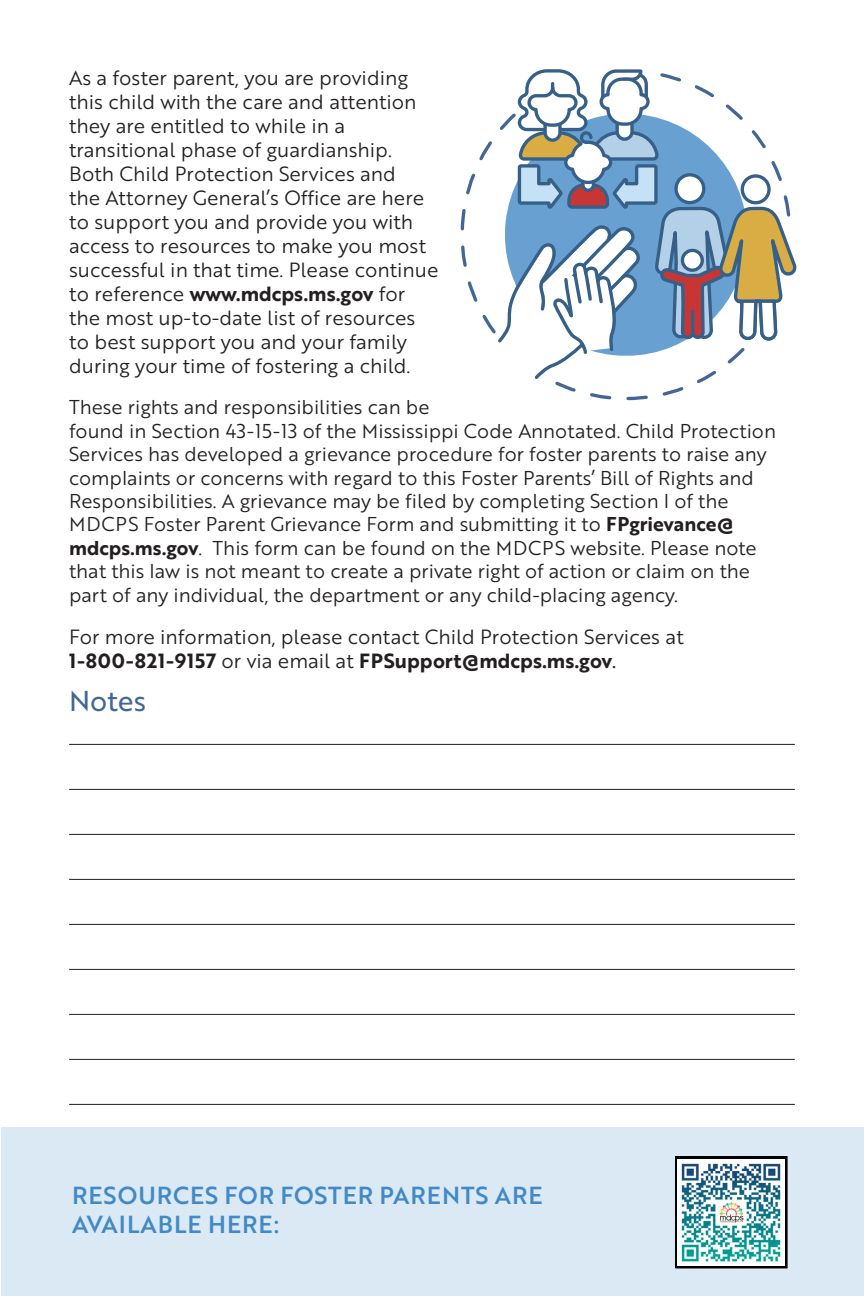
<style>
.page{position:relative;width:864px;height:1296px;background:#fff}
.page>*{position:absolute;margin:0;border:0;box-sizing:border-box;transform-origin:0 0}
.t1{font:28px "Brother 1816 Regular";color:#426796}
.t2{font:24px/28.8px "Brother 1816 Medium";letter-spacing:.04em;color:#4289c5}
.t3{font:20px/24px "Brother 1816 Book";color:#231f20}
.t4{font:19.6px/23.4px "Brother 1816 Book";color:#231f20}
.s1{font-family:"Brother 1816 Bold"}
.s2{font-family:"Brother 1816 Regular"}
</style>
<div class="page">
<div style="left:1px;top:1128px;width:863px;height:168px;background:#dae9f4"></div>
<svg style="left:460px;top:69px;width:337px;height:332px"></svg>
<hr style="left:69px;top:744px;width:726px;height:1px;background:#231f20">
<hr style="left:69px;top:789px;width:726px;height:1px;background:#231f20">
<hr style="left:69px;top:834px;width:726px;height:1px;background:#231f20">
<hr style="left:69px;top:879px;width:726px;height:1px;background:#231f20">
<hr style="left:69px;top:924px;width:726px;height:1px;background:#231f20">
<hr style="left:69px;top:969px;width:726px;height:1px;background:#231f20">
<hr style="left:69px;top:1014px;width:726px;height:1px;background:#231f20">
<hr style="left:69px;top:1059px;width:726px;height:1px;background:#231f20">
<hr style="left:69px;top:1104px;width:726px;height:1px;background:#231f20">
<svg style="left:675px;top:1156px;width:112px;height:112px"></svg>
<img style="left:678px;top:1159px;width:107px;height:107px">
<p class="t3" style="left:69px;top:65px;width:371px">As a foster parent, you are providing this child with the care and attention they are entitled to while in a transitional phase of guardianship.<br>Both Child Protection Services and<br>the Attorney General’s Office are here to support you and provide you with access to resources to make you most successful in that time. Please continue to reference <span class="s1">www.mdcps.ms.gov</span> for the most up-to-date list of resources to best support you and your family during your time of fostering a child.</p>
<p class="t4" style="left:69px;top:395px;width:708px">These rights and responsibilities can be<br>found in Section 43-15-13 of the Mississippi Code Annotated. Child Protection Services has developed a grievance procedure for foster parents to raise any complaints or concerns with regard to this Foster Parents’ Bill of Rights and Responsibilities. A grievance may be filed by completing Section I of the MDCPS Foster Parent Grievance Form and submitting it to <span class="s1">FPgrievance@ mdcps.ms.gov</span>. This form can be found on the MDCPS website. Please note that this law is not meant to create a private right of action or claim on the part of any individual, the department or any child-placing agency.</p>
<p class="t3" style="left:69px;top:624px;width:616px">For more information, please contact Child Protection Services at<br><span class="s1">1-800-821-9157</span> or via email at <span class="s1">FPSupport@mdcps.ms.gov</span><span class="s2">.</span></p>
<p class="t1" style="left:69px;top:680px;width:78px">Notes</p>
<p class="t2" style="left:72px;top:1180px;width:472px">RESOURCES FOR FOSTER PARENTS ARE<br>AVAILABLE HERE:</p>
</div>
